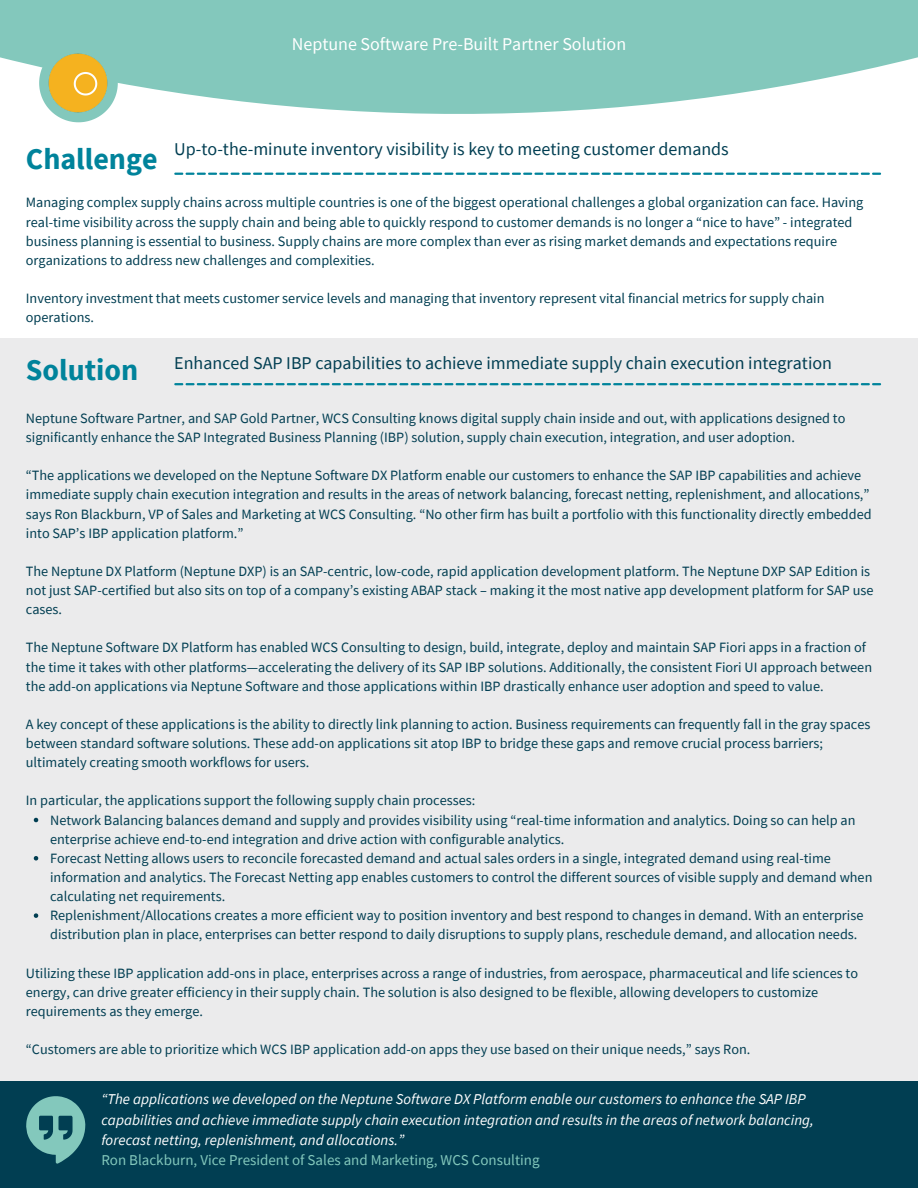
<style>
.page{position:relative;width:918px;height:1188px;background:#fff}
.page>*{position:absolute;margin:0;border:0;box-sizing:border-box;transform-origin:0 0}
.t1{font:700 30px "Source Sans Pro";color:#00839b}
.t2{font:18px "Source Sans Pro";color:#013e52}
.t3{font:18px "Source Sans Pro";color:#fff}
.t4{font:italic 15px/20.2px "Source Sans Pro";color:#fff}
.t5{font:15px "Source Sans Pro";color:#83c8bc}
.t6{font:14.25px/19.2px "Source Sans Pro";color:#013e52}
</style>
<div class="page">
<svg style="left:0;top:0;width:918px;height:114px;background:#94cfc5"></svg>
<svg style="left:39px;top:44px;width:79px;height:78px"></svg>
<img style="left:48px;top:52px;width:61px;height:61px">
<svg style="left:174px;top:173px;width:707px;height:2px"></svg>
<div style="left:0;top:338px;width:918px;height:743px;background:#ebebec"></div>
<svg style="left:174px;top:383px;width:707px;height:2px"></svg>
<svg style="left:34px;top:818px;width:4px;height:4px"></svg>
<svg style="left:34px;top:856px;width:4px;height:5px"></svg>
<svg style="left:34px;top:913px;width:4px;height:5px"></svg>
<div style="left:0;top:1081px;width:918px;height:107px;background:#013e52"></div>
<svg style="left:26px;top:1096px;width:59px;height:68px"></svg>
<p class="t3" style="left:292px;top:33px;width:336px">Neptune Software Pre-Built Partner Solution</p>
<p class="t1" style="left:26px;top:140px;width:133px">Challenge</p>
<p class="t2" style="left:174px;top:137px;width:556px">Up-to-the-minute inventory visibility is key to meeting customer demands</p>
<p class="t6" style="left:26px;top:193px;width:839px">Managing complex supply chains across multiple countries is one of the biggest operational challenges a global organization can face. Having real-time visibility across the supply chain and being able to quickly respond to customer demands is no longer a “nice to have” - integrated business planning is essential to business. Supply chains are more complex than ever as rising market demands and expectations require organizations to address new challenges and complexities.</p>
<p class="t6" style="left:26px;top:288px;width:800px">Inventory investment that meets customer service levels and managing that inventory represent vital financial metrics for supply chain operations.</p>
<p class="t1" style="left:26px;top:350px;width:114px">Solution</p>
<p class="t2" style="left:174px;top:351px;width:659px">Enhanced SAP IBP capabilities to achieve immediate supply chain execution integration</p>
<p class="t6" style="left:26px;top:408px;width:821px">Neptune Software Partner, and SAP Gold Partner, WCS Consulting knows digital supply chain inside and out, with applications designed to significantly enhance the SAP Integrated Business Planning (IBP) solution, supply chain execution, integration, and user adoption.</p>
<p class="t6" style="left:26px;top:466px;width:847px">“The applications we developed on the Neptune Software DX Platform enable our customers to enhance the SAP IBP capabilities and achieve immediate supply chain execution integration and results in the areas of network balancing, forecast netting, replenishment, and allocations,” says Ron Blackburn, VP of Sales and Marketing at WCS Consulting. “No other firm has built a portfolio with this functionality directly embedded into SAP’s IBP application platform.”</p>
<p class="t6" style="left:26px;top:561px;width:849px">The Neptune DX Platform (Neptune DXP) is an SAP-centric, low-code, rapid application development platform. The Neptune DXP SAP Edition is not just SAP-certified but also sits on top of a company’s existing ABAP stack – making it the most native app development platform for SAP use cases.</p>
<p class="t6" style="left:26px;top:638px;width:848px">The Neptune Software DX Platform has enabled WCS Consulting to design, build, integrate, deploy and maintain SAP Fiori apps in a fraction of the time it takes with other platforms—accelerating the delivery of its SAP IBP solutions. Additionally, the consistent Fiori UI approach between the add-on applications via Neptune Software and those applications within IBP drastically enhance user adoption and speed to value.</p>
<p class="t6" style="left:26px;top:714px;width:846px">A key concept of these applications is the ability to directly link planning to action. Business requirements can frequently fall in the gray spaces between standard software solutions. These add-on applications sit atop IBP to bridge these gaps and remove crucial process barriers; ultimately creating smooth workflows for users.</p>
<p class="t6" style="left:26px;top:791px;width:451px">In particular, the applications support the following supply chain processes:</p>
<p class="t6" style="left:50px;top:810px;width:807px">Network Balancing balances demand and supply and provides visibility using “real-time information and analytics. Doing so can help an enterprise achieve end-to-end integration and drive action with configurable analytics.</p>
<p class="t6" style="left:50px;top:848px;width:824px">Forecast Netting allows users to reconcile forecasted demand and actual sales orders in a single, integrated demand using real-time information and analytics. The Forecast Netting app enables customers to control the different sources of visible supply and demand when calculating net requirements.</p>
<p class="t6" style="left:50px;top:905px;width:815px">Replenishment/Allocations creates a more efficient way to position inventory and best respond to changes in demand. With an enterprise distribution plan in place, enterprises can better respond to daily disruptions to supply plans, reschedule demand, and allocation needs.</p>
<p class="t6" style="left:26px;top:963px;width:834px">Utilizing these IBP application add-ons in place, enterprises across a range of industries, from aerospace, pharmaceutical and life sciences to energy, can drive greater efficiency in their supply chain. The solution is also designed to be flexible, allowing developers to customize requirements as they emerge.</p>
<p class="t6" style="left:26px;top:1039px;width:726px">“Customers are able to prioritize which WCS IBP application add-on apps they use based on their unique needs,” says Ron.</p>
<p class="t4" style="left:101px;top:1089px;width:714px">“The applications we developed on the Neptune Software DX Platform enable our customers to enhance the SAP IBP capabilities and achieve immediate supply chain execution integration and results in the areas of network balancing, forecast netting, replenishment, and allocations.”</p>
<p class="t5" style="left:101px;top:1150px;width:440px">Ron Blackburn, Vice President of Sales and Marketing, WCS Consulting</p>
</div>
